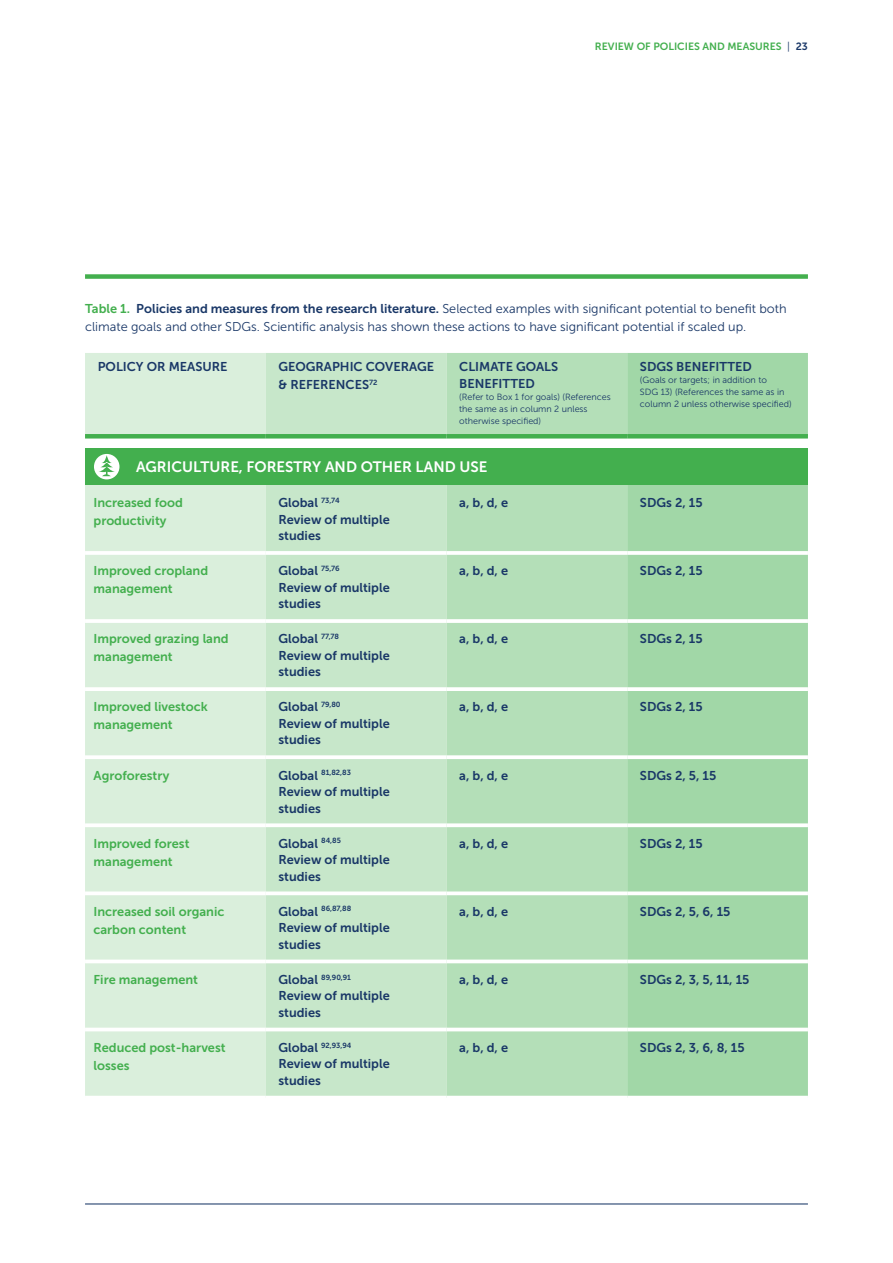
<style>
.page{position:relative;width:893px;height:1263px;background:#fff}
.page>*{position:absolute;margin:0;border:0;box-sizing:border-box;transform-origin:0 0}
.t1{font:15px "Museo Sans 700";color:#fff}
.t2{font:12.75px/16.5px "Museo Sans 700";color:#193767}
.t3{font:12.75px/18px "Museo Sans 700";color:#43af4e}
.t4{font:12.75px/18px "Museo Sans 300";color:#193767}
.t5{font:10.5px "Museo Sans 700";color:#43af4e}
.t6{font:9px/12px "Museo Sans 300";color:#193767}
.t7{font:7.5px "Museo Sans 700";color:#193767}
.s1{font-family:"Museo Sans 300";color:#193767}
.s2{color:#193767}
.s3{font-family:"Museo Sans 700";color:#43af4e}
.s4{font-family:"Museo Sans 700"}
.s5{font-size:12.75px}
</style>
<div class="page">
<hr style="left:85px;top:1203px;width:723px;height:1px;background:#193767">
<div style="left:85px;top:274px;width:723px;height:5px;background:#43af4e"></div>
<div style="left:85px;top:353px;width:181px;height:743px;background:#daefdc"></div>
<div style="left:266px;top:353px;width:180px;height:743px;background:#c7e7ca"></div>
<div style="left:446px;top:353px;width:181px;height:743px;background:#b4dfb8"></div>
<div style="left:627px;top:353px;width:181px;height:743px;background:#a1d7a7"></div>
<div style="left:85px;top:436px;width:723px;height:12px;background:#fff"></div>
<div style="left:85px;top:448px;width:723px;height:37px;background:#43af4e"></div>
<hr style="left:85px;top:551px;width:181px;height:4px;background:#fff">
<hr style="left:266px;top:551px;width:180px;height:4px;background:#fff">
<hr style="left:446px;top:551px;width:181px;height:4px;background:#fff">
<hr style="left:627px;top:551px;width:181px;height:4px;background:#f7fcf8">
<hr style="left:85px;top:619px;width:181px;height:4px;background:#fff">
<hr style="left:266px;top:619px;width:180px;height:4px;background:#fff">
<hr style="left:446px;top:619px;width:181px;height:4px;background:#f8fcf9">
<hr style="left:627px;top:619px;width:181px;height:4px;background:#f7fbf7">
<hr style="left:85px;top:687px;width:181px;height:4px;background:#fff">
<svg style="left:266px;top:687px;width:180px;height:4px"></svg>
<svg style="left:446px;top:687px;width:181px;height:4px"></svg>
<svg style="left:627px;top:687px;width:181px;height:4px"></svg>
<svg style="left:85px;top:755px;width:181px;height:4px"></svg>
<svg style="left:266px;top:755px;width:180px;height:4px"></svg>
<svg style="left:446px;top:755px;width:181px;height:4px"></svg>
<svg style="left:627px;top:755px;width:181px;height:4px"></svg>
<svg style="left:85px;top:823px;width:181px;height:4px"></svg>
<svg style="left:266px;top:823px;width:180px;height:4px"></svg>
<svg style="left:446px;top:823px;width:181px;height:4px"></svg>
<svg style="left:627px;top:823px;width:181px;height:4px"></svg>
<svg style="left:85px;top:891px;width:181px;height:4px"></svg>
<svg style="left:266px;top:891px;width:180px;height:4px"></svg>
<svg style="left:446px;top:891px;width:181px;height:4px"></svg>
<svg style="left:627px;top:891px;width:181px;height:4px"></svg>
<svg style="left:85px;top:959px;width:181px;height:4px"></svg>
<svg style="left:266px;top:959px;width:180px;height:4px"></svg>
<svg style="left:446px;top:959px;width:181px;height:4px"></svg>
<svg style="left:627px;top:959px;width:181px;height:4px"></svg>
<hr style="left:85px;top:1028px;width:181px;height:3px;background:#fff">
<hr style="left:266px;top:1028px;width:180px;height:3px;background:#fff">
<hr style="left:446px;top:1028px;width:181px;height:3px;background:#fff">
<hr style="left:627px;top:1028px;width:181px;height:3px;background:#fff">
<hr style="left:85px;top:434px;width:181px;height:4px;background:#43af4e">
<hr style="left:266px;top:434px;width:180px;height:4px;background:#43af4e">
<hr style="left:446px;top:434px;width:181px;height:4px;background:#43af4e">
<hr style="left:627px;top:434px;width:181px;height:4px;background:#43af4e">
<div style="left:94px;top:454px;width:25px;height:25px;background:#fff;border-radius:50%"></div>
<svg style="left:99px;top:455px;width:16px;height:21px"></svg>
<p class="t5" style="left:595px;top:41px;width:214px">REVIEW OF POLICIES AND MEASURES <span class="s1">|</span> <span class="s2">23</span></p>
<p class="t4" style="left:85px;top:300px;width:703px"><span class="s3">Table 1.</span> <span class="s4">Policies and measures from the research literature.</span> Selected examples with significant potential to benefit both climate goals and other SDGs. Scientific analysis has shown these actions to have significant potential if scaled up.</p>
<p class="t2" style="left:98px;top:358px;width:131px">POLICY OR MEASURE</p>
<p class="t2" style="left:279px;top:358px;width:157px;line-height:18px">GEOGRAPHIC COVERAGE &amp; REFERENCES<sup>72</sup></p>
<p class="t2" style="left:459px;top:358px;width:100px">CLIMATE GOALS<br>BENEFITTED</p>
<p class="t6" style="left:459px;top:390px;width:153px">(Refer to Box 1 for goals) (References the same as in column 2 unless otherwise specified)</p>
<p class="t2" style="left:640px;top:358px;width:113px">SDGS BENEFITTED</p>
<p class="t6" style="left:640px;top:374px;width:153px">(Goals or targets; in addition to<br>SDG 13) (References the same as in column 2 unless otherwise specified)</p>
<p class="t1" style="left:136px;top:459px;width:353px">AGRICULTURE, FORESTRY AND OTHER LAND USE</p>
<p class="t3" style="left:94px;top:494px;width:91px">Increased food productivity</p>
<p class="t2" style="left:279px;top:494px;width:113px">Global <sup>73,74<br></sup>Review of multiple studies</p>
<p class="t2" style="left:459px;top:494px;width:50px">a, b, d, e</p>
<p class="t2" style="left:640px;top:494px;width:64px">SDGs 2, 15</p>
<p class="t3" style="left:94px;top:562px;width:116px">Improved cropland management</p>
<p class="t2" style="left:279px;top:563px;width:63px">Global <sup>75,76</sup></p>
<p class="t2" style="left:459px;top:563px;width:50px">a, b, d, e</p>
<p class="t2" style="left:640px;top:563px;width:64px">SDGs 2, 15</p>
<p class="t2" style="left:279px;top:579px;width:113px">Review of multiple studies</p>
<p class="t3" style="left:94px;top:630px;width:137px">Improved grazing land management</p>
<p class="t2" style="left:279px;top:631px;width:62px">Global <sup>77,78</sup></p>
<p class="t2" style="left:279px;top:647px;width:113px">Review of multiple studies</p>
<p class="t3" style="left:94px;top:698px;width:116px">Improved livestock management</p>
<p class="t2" style="left:279px;top:699px;width:64px">Global <sup>79,80</sup></p>
<p class="t2" style="left:279px;top:715px;width:113px">Review of multiple studies</p>
<p class="t3" style="left:94px;top:766px;width:77px">Agroforestry</p>
<p class="t7" style="left:279px;top:768px;width:74px"><span class="s5">Global</span> 81,82,83</p>
<p class="t2" style="left:279px;top:783px;width:113px">Review of multiple studies</p>
<p class="t3" style="left:94px;top:834px;width:97px">Improved forest management</p>
<p class="t2" style="left:279px;top:835px;width:64px">Global <sup>84,85</sup></p>
<p class="t2" style="left:279px;top:851px;width:113px">Review of multiple studies</p>
<p class="t3" style="left:94px;top:902px;width:132px">Increased soil organic carbon content</p>
<p class="t7" style="left:279px;top:905px;width:74px"><span class="s5">Global</span> 86,87,88</p>
<p class="t2" style="left:279px;top:919px;width:113px">Review of multiple studies</p>
<p class="t3" style="left:94px;top:970px;width:106px">Fire management</p>
<p class="t7" style="left:279px;top:973px;width:74px"><span class="s5">Global</span> 89,90,91</p>
<p class="t2" style="left:279px;top:987px;width:113px">Review of multiple studies</p>
<p class="t3" style="left:94px;top:1038px;width:134px">Reduced post-harvest losses</p>
<p class="t7" style="left:279px;top:1041px;width:74px"><span class="s5">Global</span> 92,93,94</p>
<p class="t2" style="left:279px;top:1056px;width:113px">Review of multiple studies</p>
<p class="t2" style="left:459px;top:631px;width:50px">a, b, d, e</p>
<p class="t2" style="left:640px;top:631px;width:64px">SDGs 2, 15</p>
<p class="t2" style="left:459px;top:699px;width:50px">a, b, d, e</p>
<p class="t2" style="left:640px;top:699px;width:64px">SDGs 2, 15</p>
<p class="t2" style="left:459px;top:767px;width:50px">a, b, d, e</p>
<p class="t2" style="left:640px;top:767px;width:78px">SDGs 2, 5, 15</p>
<p class="t2" style="left:459px;top:835px;width:50px">a, b, d, e</p>
<p class="t2" style="left:640px;top:835px;width:64px">SDGs 2, 15</p>
<p class="t2" style="left:459px;top:903px;width:50px">a, b, d, e</p>
<p class="t2" style="left:640px;top:903px;width:92px">SDGs 2, 5, 6, 15</p>
<p class="t2" style="left:459px;top:971px;width:50px">a, b, d, e</p>
<p class="t2" style="left:640px;top:971px;width:111px">SDGs 2, 3, 5, 11, 15</p>
<p class="t2" style="left:459px;top:1039px;width:50px">a, b, d, e</p>
<p class="t2" style="left:640px;top:1039px;width:106px">SDGs 2, 3, 6, 8, 15</p>
</div>
